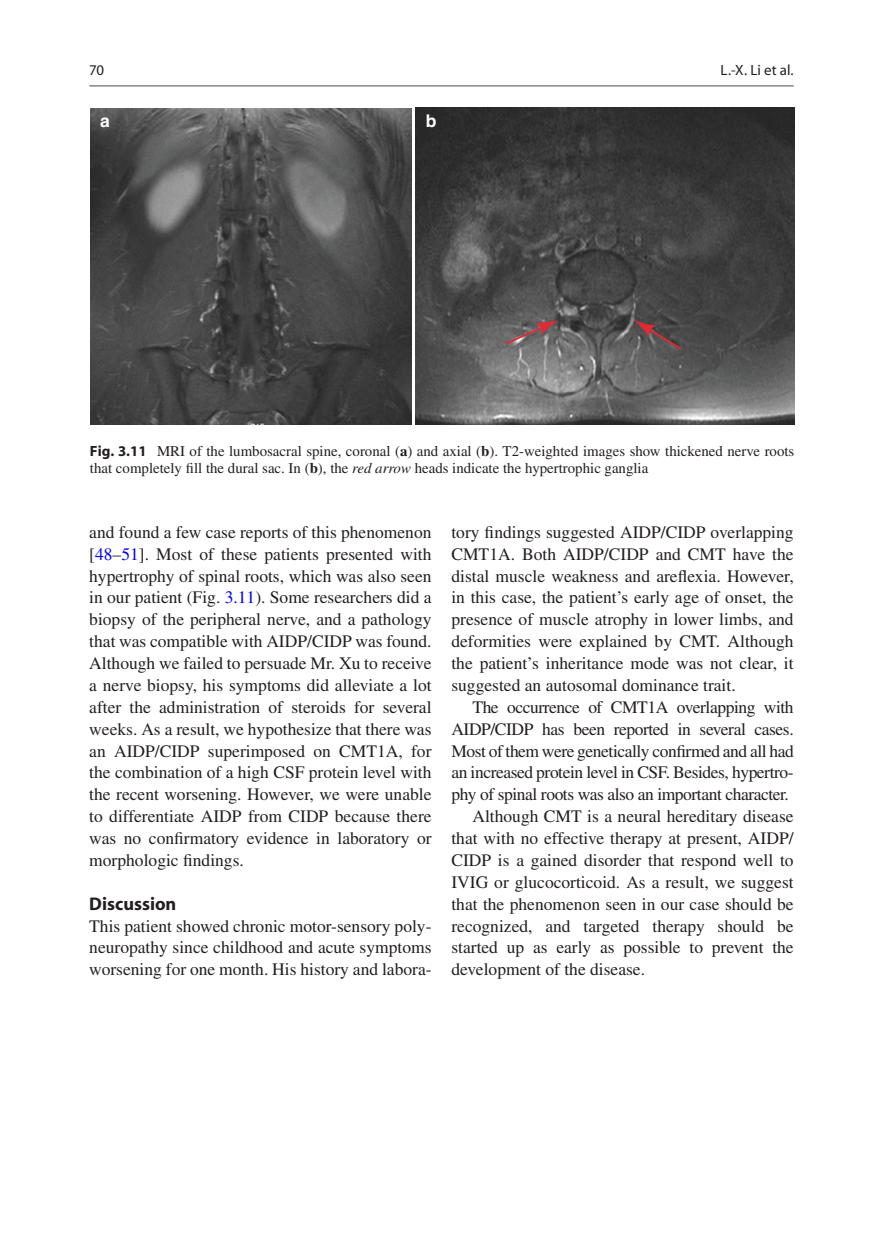
<style>
.page{position:relative;width:883px;height:1260px;background:#fff}
.page>*{position:absolute;margin:0;border:0;box-sizing:border-box;transform-origin:0 0}
.t1{font:700 18.38px "Hcsqrb Myriad";color:#231f20}
.t2{font:17.5px/21.9px "Snwhqt Times";color:#231f20;text-align:justify}
.t3{font:17.5px "Snwhqt Times";letter-spacing:-.025em;color:#231f20}
.t4{font:700 17.5px "Drcyym Helvetica";color:#fff}
.t5{font:14.88px/17.5px "Snwhqt Times";color:#231f20}
.t6{font:14.88px "Blnrrt Myriad";color:#231f20}
.t7{font:14.88px "Wjhhpg Myriad";color:#231f20}
.s1{font-family:"Hcsqrb Myriad";font-weight:700}
.s2{font-family:"Phbdxg Times";font-weight:700}
.s3{font-family:"Vvmvvw Times";font-style:italic}
.s4{color:#0000fa}
</style>
<div class="page">
<img style="left:90px;top:108px;width:321px;height:316px">
<img style="left:416px;top:108px;width:378px;height:316px">
<svg style="left:504px;top:320px;width:54px;height:26px"></svg>
<svg style="left:634px;top:320px;width:49px;height:31px;background:#614d4e"></svg>
<hr style="left:89px;top:85px;width:705px;height:2px;background:#939598">
<p class="t7" style="left:89px;top:63px;width:16px">70</p>
<p class="t4" style="left:100px;top:110px;width:11px">a</p>
<p class="t4" style="left:426px;top:110px;width:12px">b</p>
<p class="t6" style="left:721px;top:63px;width:75px">L.-X. Li et al.</p>
<p class="t5" style="left:90px;top:442px;width:706px"><span class="s1">Fig. 3.11</span> MRI of the lumbosacral spine, coronal (<span class="s2">a</span>) and axial (<span class="s2">b</span>). T2-weighted images show thickened nerve roots that completely fill the dural sac. In (<span class="s2">b</span>), the <span class="s3">red arrow</span> heads indicate the hypertrophic ganglia</p>
<p class="t2" style="left:89px;top:521px;width:344px">and found a few case reports of this phenomenon [<span class="s4">48</span>–<span class="s4">51</span>]. Most of these patients presented with hypertrophy of spinal roots, which was also seen in our patient (Fig. <span class="s4">3.11</span>). Some researchers did a biopsy of the peripheral nerve, and a pathology that was compatible with AIDP/CIDP was found.<br>Although we failed to persuade Mr. Xu to receive a nerve biopsy, his symptoms did alleviate a lot after the administration of steroids for several weeks. As a result, we hypothesize that there was an AIDP/CIDP superimposed on CMT1A, for the combination of a high CSF protein level with the recent worsening. However, we were unable to differentiate AIDP from CIDP because there was no confirmatory evidence in laboratory or morphologic findings.</p>
<p class="t1" style="left:89px;top:894px;width:89px">Discussion</p>
<p class="t2" style="left:89px;top:915px;width:344px">This patient showed chronic motor-sensory poly&shy;neuropathy since childhood and acute symptoms worsening for one month. His history and labora-</p>
<p class="t2" style="left:451px;top:521px;width:344px">tory findings suggested AIDP/CIDP overlapping CMT1A. Both AIDP/CIDP and CMT have the distal muscle weakness and areflexia. However, in this case, the patient’s early age of onset, the presence of muscle atrophy in lower limbs, and deformities were explained by CMT. Although the patient’s inheritance mode was not clear, it suggested an autosomal dominance trait.</p>
<p class="t3" style="left:472px;top:697px;width:323px">The occurrence of CMT1A overlapping with</p>
<p class="t3" style="left:451px;top:719px;width:344px">AIDP/CIDP has been reported in several cases.</p>
<p class="t3" style="left:451px;top:741px;width:344px">Most of them were genetically confirmed and all had</p>
<p class="t3" style="left:451px;top:763px;width:344px">an increased protein level in CSF. Besides, hypertro-</p>
<p class="t3" style="left:451px;top:785px;width:339px">phy of spinal roots was also an important character.</p>
<p class="t2" style="left:472px;top:805px;width:323px">Although CMT is a neural hereditary disease</p>
<p class="t2" style="left:451px;top:827px;width:344px">that with no effective therapy at present, AIDP/</p>
<p class="t2" style="left:451px;top:849px;width:344px">CIDP is a gained disorder that respond well to</p>
<p class="t2" style="left:451px;top:871px;width:344px">IVIG or glucocorticoid. As a result, we suggest</p>
<p class="t2" style="left:451px;top:893px;width:344px">that the phenomenon seen in our case should be</p>
<p class="t2" style="left:451px;top:915px;width:344px">recognized, and targeted therapy should be</p>
<p class="t2" style="left:451px;top:937px;width:344px">started up as early as possible to prevent the</p>
<p class="t2" style="left:451px;top:958px;width:195px">development of the disease.</p>
</div>
